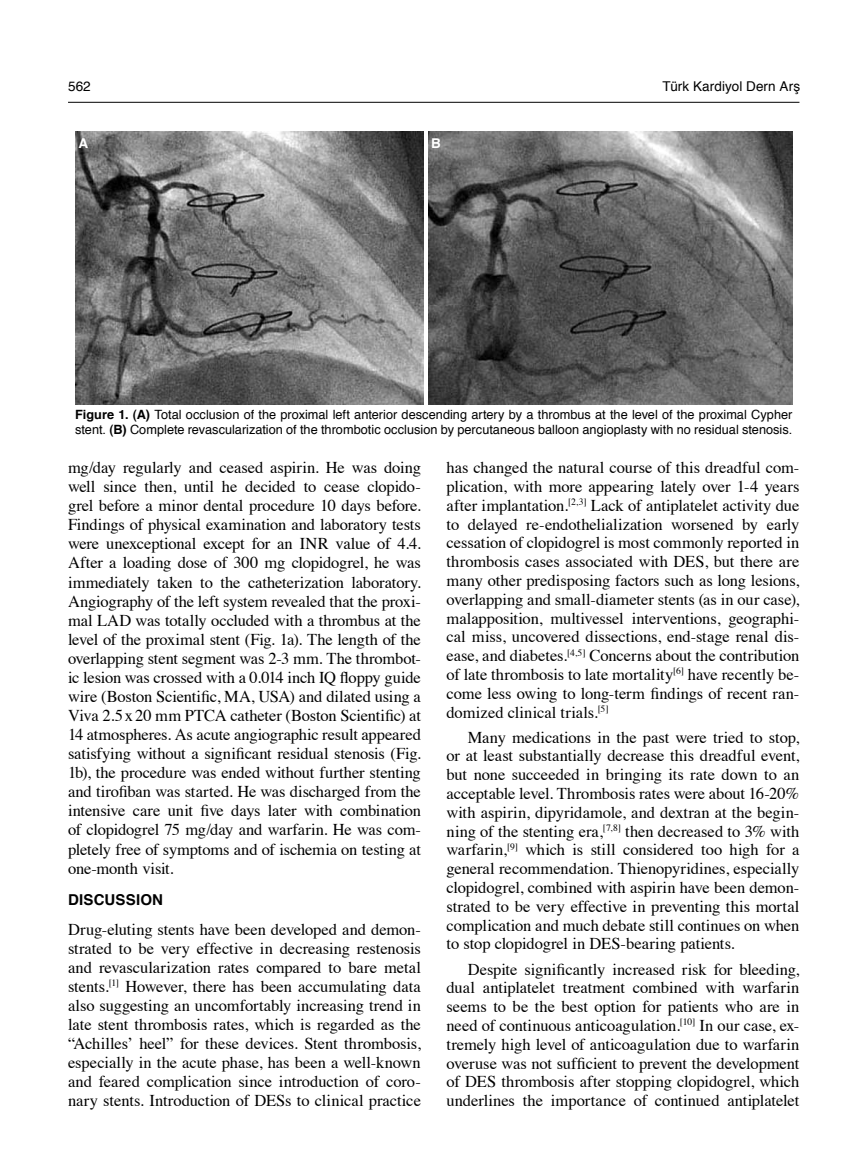
<style>
.page{position:relative;width:859px;height:1170px;background:#fff}
.page>*{position:absolute;margin:0;border:0;box-sizing:border-box;transform-origin:0 0}
.t1{font:16.5px/18.8px "Times";letter-spacing:-.005em;color:#000;text-align:justify}
.t2{font:700 15px "Helvetica";letter-spacing:.015em;color:#000}
.t3{font:13.5px "Helvetica";letter-spacing:.01em;color:#000}
.t4{font:700 13.5px "Helvetica";color:#fff}
.t5{font:12.75px/15.3px "Helvetica";color:#000}
.s1{font-weight:700}
</style>
<div class="page">
<hr style="left:68px;top:102px;width:731px;height:1px;background:#000">
<img style="left:75px;top:132px;width:349px;height:272px">
<img style="left:428px;top:132px;width:364px;height:272px">
<p class="t3" style="left:68px;top:76px;width:24px">562</p>
<p class="t3" style="left:663px;top:76px;width:139px">Türk Kardiyol Dern Arş</p>
<p class="t4" style="left:79px;top:132px;width:11px">A</p>
<p class="t4" style="left:431px;top:132px;width:11px">B</p>
<p class="t5" style="left:75px;top:407px;width:719px"><span class="s1">Figure 1. (A)</span> Total occlusion of the proximal left anterior descending artery by a thrombus at the level of the proximal Cypher stent. <span class="s1">(B)</span> Complete revascularization of the thrombotic occlusion by percutaneous balloon angioplasty with no residual stenosis.</p>
<p class="t1" style="left:68px;top:456px;width:354px">mg/day regularly and ceased aspirin. He was doing well since then, until he decided to cease clopido&shy;grel before a minor dental procedure 10 days before.<br>Findings of physical examination and laboratory tests were unexceptional except for an INR value of 4.4.<br>After a loading dose of 300 mg clopidogrel, he was immediately taken to the catheterization laboratory.<br>Angiography of the left system revealed that the proxi&shy;mal LAD was totally occluded with a thrombus at the level of the proximal stent (Fig. 1a). The length of the overlapping stent segment was 2-3 mm. The thrombot&shy;ic lesion was crossed with a 0.014 inch IQ floppy guide wire (Boston Scientific, MA, USA) and dilated using a Viva 2.5x20 mm PTCA catheter (Boston Scientific) at 14 atmospheres. As acute angiographic result appeared satisfying without a significant residual stenosis (Fig.<br>1b), the procedure was ended without further stenting and tirofiban was started. He was discharged from the intensive care unit five days later with combination of clopidogrel 75 mg/day and warfarin. He was com&shy;pletely free of symptoms and of ischemia on testing at one-month visit.</p>
<p class="t2" style="left:68px;top:887px;width:97px">DISCUSSION</p>
<p class="t1" style="left:68px;top:917px;width:354px">Drug-eluting stents have been developed and demon&shy;strated to be very effective in decreasing restenosis and revascularization rates compared to bare metal stents.<sup>[1]</sup> However, there has been accumulating data also suggesting an uncomfortably increasing trend in late stent thrombosis rates, which is regarded as the “Achilles’ heel” for these devices. Stent thrombosis, especially in the acute phase, has been a well-known and feared complication since introduction of coro&shy;nary stents. Introduction of DESs to clinical practice</p>
<p class="t1" style="left:446px;top:456px;width:354px">has changed the natural course of this dreadful com&shy;plication, with more appearing lately over 1-4 years after implantation.<sup>[2,3]</sup> Lack of antiplatelet activity due to delayed re-endothelialization worsened by early cessation of clopidogrel is most commonly reported in thrombosis cases associated with DES, but there are many other predisposing factors such as long lesions, overlapping and small-diameter stents (as in our case), malapposition, multivessel interventions, geographi&shy;cal miss, uncovered dissections, end-stage renal dis&shy;ease, and diabetes.<sup>[4,5]</sup> Concerns about the contribution of late thrombosis to late mortality<sup>[6]</sup> have recently be&shy;come less owing to long-term findings of recent ran&shy;domized clinical trials.<sup>[5]</sup></p>
<p class="t1" style="left:446px;top:726px;width:354px;text-indent:21px">Many medications in the past were tried to stop, or at least substantially decrease this dreadful event, but none succeeded in bringing its rate down to an acceptable level. Thrombosis rates were about 16-20% with aspirin, dipyridamole, and dextran at the begin&shy;ning of the stenting era,<sup>[7,8]</sup> then decreased to 3% with warfarin,<sup>[9]</sup> which is still considered too high for a general recommendation. Thienopyridines, especially clopidogrel, combined with aspirin have been demon&shy;strated to be very effective in preventing this mortal complication and much debate still continues on when to stop clopidogrel in DES-bearing patients.</p>
<p class="t1" style="left:446px;top:958px;width:354px;text-indent:21px">Despite significantly increased risk for bleeding, dual antiplatelet treatment combined with warfarin seems to be the best option for patients who are in need of continuous anticoagulation.<sup>[10]</sup> In our case, ex&shy;tremely high level of anticoagulation due to warfarin overuse was not sufficient to prevent the development of DES thrombosis after stopping clopidogrel, which underlines the importance of continued antiplatelet</p>
</div>
